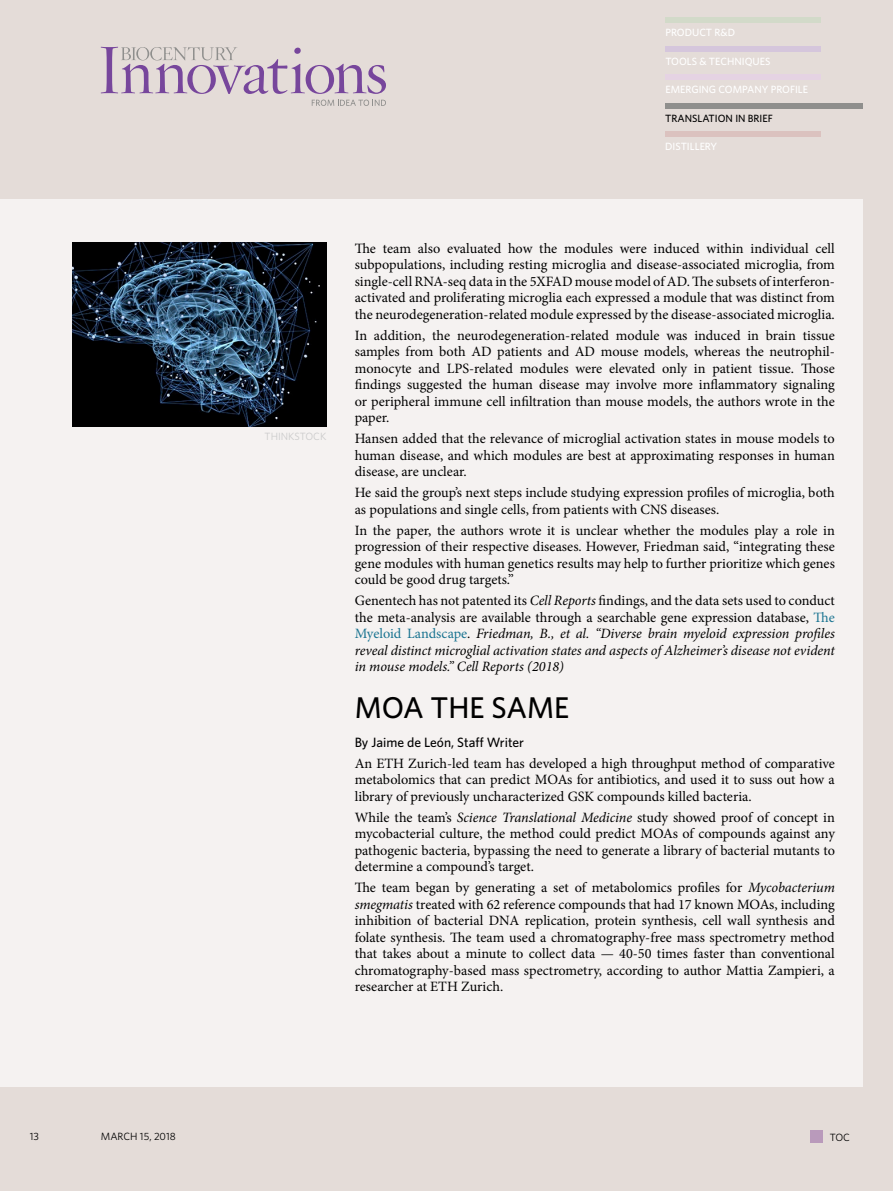
<style>
.page{position:relative;width:893px;height:1191px;background:#e4dcd8}
.page>*{position:absolute;margin:0;border:0;box-sizing:border-box;transform-origin:0 0}
.title_banner_small{font:500 30px "Whitney";color:#000}
.body_text{font:14.25px/16.5px "Minion Pro";color:#000;text-align:justify}
.body_text-2{font:italic 14.25px/16.5px "Minion Pro";letter-spacing:-.005em;color:#000;text-align:justify}
.byline{font:500 13.5px "Whitney";color:#000}
.t1{font:500 10.5px "Whitney";color:#fff}
.t2{font:500 10.5px "Whitney";color:#000}
.t3{font:10.5px "Whitney";color:#000}
.chart_body_text{font:10.5px "Whitney";color:#cbcbcb}
.s1{font-style:normal}
.s2{font-style:normal;color:#1a7491}
.s3{font-style:italic}
</style>
<div class="page">
<svg style="left:101px;top:47px;width:285px;height:47px"></svg>
<svg style="left:312px;top:100px;width:74px;height:6px"></svg>
<div style="left:0;top:199px;width:863px;height:887px;background:#f5f2f1"></div>
<div style="left:665px;top:75px;width:156px;height:5px;background:#e5d3e3"></div>
<div style="left:665px;top:132px;width:156px;height:5px;background:#dbc2bf"></div>
<div style="left:665px;top:18px;width:156px;height:5px;background:#d2dac9"></div>
<div style="left:665px;top:46px;width:156px;height:5px;background:#d5c6dc"></div>
<div style="left:811px;top:1130px;width:12px;height:13px;background:#b99abb"></div>
<div style="left:665px;top:103px;width:198px;height:5px;background:#8f8f8d"></div>
<img style="left:72px;top:242px;width:255px;height:185px">
<p class="t1" style="left:665px;top:26px;width:71px">PRODUCT R&amp;D</p>
<p class="t1" style="left:665px;top:54px;width:107px">TOOLS &amp; TECHNIQUES</p>
<p class="t1" style="left:665px;top:83px;width:144px">EMERGING COMPANY PROFILE</p>
<p class="t2" style="left:665px;top:111px;width:109px">TRANSLATION IN BRIEF</p>
<p class="t1" style="left:665px;top:140px;width:54px">DISTILLERY</p>
<p class="chart_body_text" style="left:265px;top:429px;width:63px">THINKSTOCK</p>
<p class="body_text" style="left:355px;top:240px;width:482px">The team also evaluated how the modules were induced within individual cell subpopulations, including resting microglia and disease-associated microglia, from single-cell RNA-seq data in the 5XFAD mouse model of AD. The subsets of interferon&shy;activated and proliferating microglia each expressed a module that was distinct from the neurodegeneration-related module expressed by the disease-associated microglia.</p>
<p class="body_text" style="left:355px;top:327px;width:482px">In addition, the neurodegeneration-related module was induced in brain tissue samples from both AD patients and AD mouse models, whereas the neutrophil&shy;monocyte and LPS-related modules were elevated only in patient tissue. Those findings suggested the human disease may involve more inflammatory signaling or peripheral immune cell infiltration than mouse models, the authors wrote in the paper.</p>
<p class="body_text" style="left:355px;top:430px;width:482px">Hansen added that the relevance of microglial activation states in mouse models to human disease, and which modules are best at approximating responses in human disease, are unclear.</p>
<p class="body_text" style="left:355px;top:484px;width:482px">He said the group’s next steps include studying expression profiles of microglia, both as populations and single cells, from patients with CNS diseases.</p>
<p class="body_text" style="left:355px;top:522px;width:482px">In the paper, the authors wrote it is unclear whether the modules play a role in progression of their respective diseases. However, Friedman said, “integrating these gene modules with human genetics results may help to further prioritize which genes could be good drug targets.”</p>
<p class="body_text-2" style="left:355px;top:592px;width:482px"><span class="s1">Genentech has not patented its</span> Cell Reports <span class="s1">findings, and the data sets used to conduct the meta-analysis are available through a searchable gene expression database,</span> <span class="s2">The Myeloid Landscape</span><span class="s1">.</span> Friedman, B., et al. “Diverse brain myeloid expression profiles reveal distinct microglial activation states and aspects of Alzheimer’s disease not evident in mouse models.” Cell Reports (2018)</p>
<p class="title_banner_small" style="left:355px;top:688px;width:216px">MOA THE SAME</p>
<p class="byline" style="left:355px;top:733px;width:171px">By Jaime de León, Staff Writer</p>
<p class="body_text" style="left:355px;top:755px;width:482px">An ETH Zurich-led team has developed a high throughput method of comparative metabolomics that can predict MOAs for antibiotics, and used it to suss out how a library of previously uncharacterized GSK compounds killed bacteria.</p>
<p class="body_text" style="left:355px;top:809px;width:482px">While the team’s <span class="s3">Science Translational Medicine</span> study showed proof of concept in mycobacterial culture, the method could predict MOAs of compounds against any pathogenic bacteria, bypassing the need to generate a library of bacterial mutants to determine a compound’s target.</p>
<p class="body_text" style="left:355px;top:879px;width:482px">The team began by generating a set of metabolomics profiles for <span class="s3">Mycobacterium smegmatis</span> treated with 62 reference compounds that had 17 known MOAs, including inhibition of bacterial DNA replication, protein synthesis, cell wall synthesis and folate synthesis. The team used a chromatography-free mass spectrometry method that takes about a minute to collect data — 40-50 times faster than conventional chromatography-based mass spectrometry, according to author Mattia Zampieri, a researcher at ETH Zurich.</p>
<p class="t3" style="left:30px;top:1129px;width:11px">13</p>
<p class="t3" style="left:101px;top:1129px;width:17px">MARCH</p>
<p class="t3" style="left:140px;top:1129px;width:37px">15, 2018</p>
<p class="t3" style="left:830px;top:1130px;width:22px">TOC</p>
</div>
